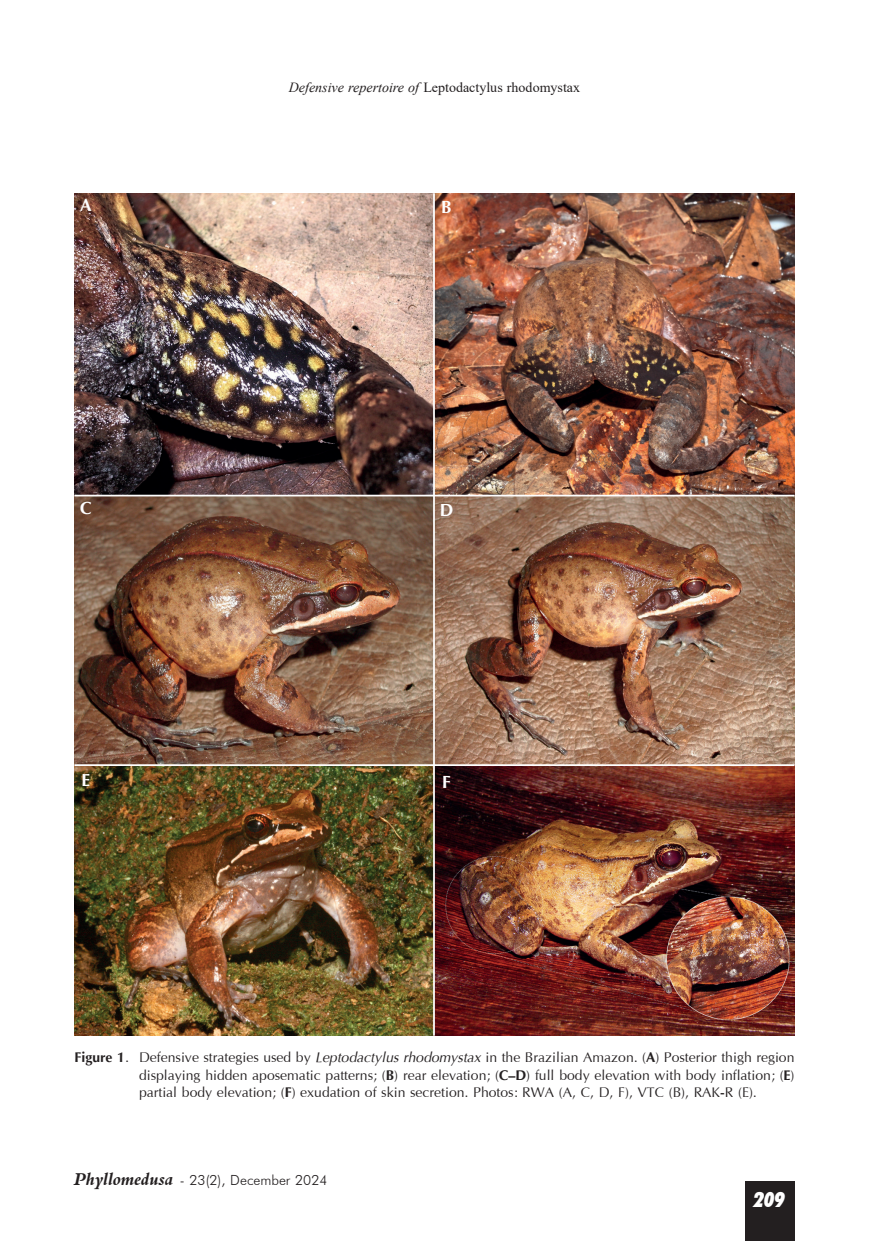
<style>
.page{position:relative;width:869px;height:1241px;background:#fff}
.page>*{position:absolute;margin:0;border:0;box-sizing:border-box;transform-origin:0 0}
.t1{font:italic 900 condensed 21px "Futura BT";color:#fff}
.t2{font:700 17.5px "Optima";color:#fff}
.t3{font:14px/17.5px "Optima";color:#231f20;text-align:justify}
.t4{font:14px "Times New Roman";color:#231f20}
.t5{font:300 14px "Futura BT";color:#231f20}
.s1{font-style:italic}
.s2{font-weight:700}
.s3{font-family:"Aldine 401 BT Bold Italic A";font-weight:400;font-size:17.5px}
</style>
<div class="page">
<div style="left:744px;top:1181px;width:50px;height:59px;background:#231f20"></div>
<img style="left:74px;top:193px;width:720px;height:842px">
<hr style="left:433px;top:193px;width:1px;height:842px;background:#fff">
<hr style="left:74px;top:494px;width:720px;height:2px;background:#fff">
<hr style="left:74px;top:764px;width:720px;height:1px;background:#fff">
<p class="t4" style="left:289px;top:80px;width:293px"><span class="s1">Defensive repertoire of</span> Leptodactylus rhodomystax</p>
<p class="t2" style="left:80px;top:197px;width:13px">A</p>
<p class="t2" style="left:441px;top:199px;width:12px">B</p>
<p class="t2" style="left:80px;top:499px;width:13px">C</p>
<p class="t2" style="left:439px;top:501px;width:15px">D</p>
<p class="t2" style="left:81px;top:771px;width:10px">E</p>
<p class="t2" style="left:442px;top:773px;width:10px">F</p>
<p class="t3" style="left:139px;top:1049px;width:656px;text-indent:-64px"><span class="s2">Figure 1</span>. Defensive strategies used by <span class="s1">Leptodactylus rhodomystax</span> in the Brazilian Amazon. (<span class="s2">A</span>) Posterior thigh region displaying hidden aposematic patterns; (<span class="s2">B</span>) rear elevation; (<span class="s2">C–D</span>) full body elevation with body inflation; (<span class="s2">E</span>) partial body elevation; (<span class="s2">F</span>) exudation of skin secretion. Photos: RWA (A, C, D, F), VTC (B), RAK-R (E).</p>
<p class="t5" style="left:74px;top:1171px;width:254px"><span class="s3">Phyllomedusa</span> - 23(2), December 2024</p>
<h1 class="t1" style="left:753px;top:1186px;width:32px">209</h1>
</div>
